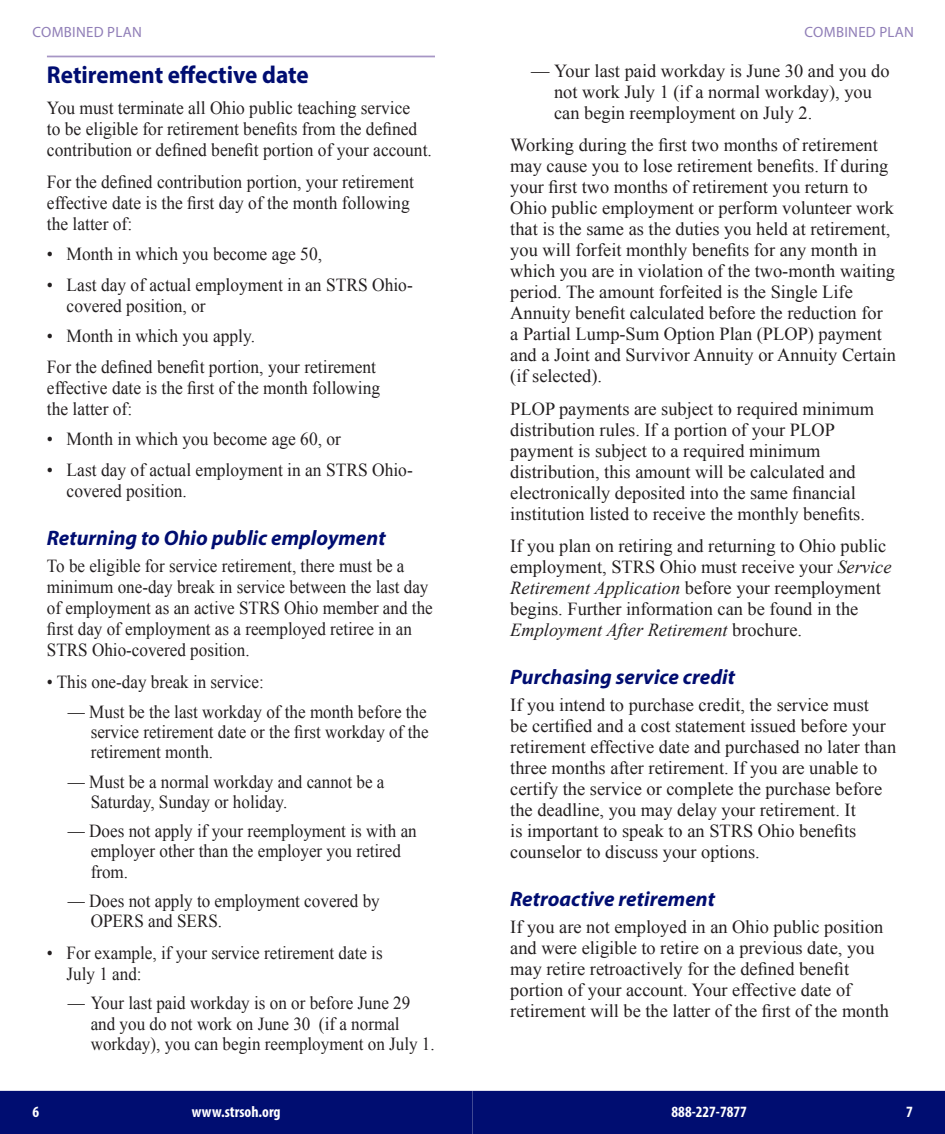
<style>
.page{position:relative;width:945px;height:1134px;background:#fff}
.page>*{position:absolute;margin:0;border:0;box-sizing:border-box;transform-origin:0 0}
.LEVEL_1_HEAD{font:700 24.5px "Myriad Pro";color:#000d71;scale:.95 1}
.LEVEL_2_HEAD{font:italic 700 21px "Myriad Pro";color:#000d71}
.BODY{font:18.38px/21px "Times New Roman";color:#231f20}
.BULLETS_LVL2{font:18.38px/20.3px "Times New Roman";color:#231f20;scale:.93 1}
.BODY-2{font:18.38px/21px "Times New Roman";color:#231f20;scale:.95 1}
.BODY-3{font:18.38px/21px "Times New Roman";color:#231f20;scale:.93 1}
.BULLETS_TABBED{font:18.38px/21px "Times New Roman";color:#231f20;scale:.95 1}
.BULLETS_LVL2-2{font:18.38px/21px "Times New Roman";color:#231f20}
.BULLETS_TABBED-2{font:18.38px/21px "Times New Roman";color:#231f20;scale:.93 1}
.t1{font:700 condensed 15.75px "Myriad Pro";color:#fff}
.t2{font:14.88px "Myriad Pro";letter-spacing:.02em;color:#907eb7}
.s1{font-style:italic}
</style>
<div class="page">
<div style="left:0;top:1091px;width:945px;height:43px;background:#000d71"></div>
<hr style="left:47px;top:56px;width:388px;height:1px;background:#a796c5">
<p class="t2" style="left:33px;top:22px;width:111px">COMBINED PLAN</p>
<p class="t2" style="left:805px;top:23px;width:111px">COMBINED PLAN</p>
<p class="LEVEL_1_HEAD" style="left:47px;top:58px;width:277px">Retirement effective date</p>
<p class="BODY-2" style="left:47px;top:97px;width:407px">You must terminate all Ohio public teaching service<br>to be eligible for retirement benefits from the defined contribution or defined benefit portion of your account.</p>
<p class="BODY-2" style="left:47px;top:171px;width:388px">For the defined contribution portion, your retirement effective date is the first day of the month following the latter of:</p>
<p class="BULLETS_TABBED" style="left:47px;top:243px;width:291px">• Month in which you become age 50,</p>
<p class="BULLETS_TABBED" style="left:67px;top:274px;width:366px;text-indent:-20px">• Last day of actual employment in an STRS Ohio&shy;covered position, or</p>
<p class="BULLETS_TABBED" style="left:47px;top:325px;width:221px">• Month in which you apply.</p>
<p class="BODY-2" style="left:47px;top:356px;width:352px">For the defined benefit portion, your retirement effective date is the first of the month following the latter of:</p>
<p class="BULLETS_TABBED" style="left:47px;top:428px;width:311px">• Month in which you become age 60, or</p>
<p class="BULLETS_TABBED" style="left:67px;top:459px;width:366px;text-indent:-20px">• Last day of actual employment in an STRS Ohio&shy;covered position.</p>
<p class="LEVEL_2_HEAD" style="left:47px;top:524px;width:340px">Returning to Ohio public employment</p>
<p class="BODY-3" style="left:47px;top:555px;width:416px">To be eligible for service retirement, there must be a minimum one-day break in service between the last day of employment as an active STRS Ohio member and the first day of employment as a reemployed retiree in an STRS Ohio-covered position.</p>
<p class="BULLETS_TABBED-2" style="left:47px;top:671px;width:235px">• This one-day break in service:</p>
<p class="BULLETS_LVL2" style="left:91px;top:701px;width:365px;text-align:justify;text-indent:-23px">— Must be the last workday of the month before the service retirement date or the first workday of the retirement month.</p>
<p class="BULLETS_LVL2" style="left:91px;top:771px;width:317px;text-indent:-23px">— Must be a normal workday and cannot be a<br>Saturday, Sunday or holiday.</p>
<p class="BULLETS_LVL2" style="left:91px;top:820px;width:352px;text-indent:-23px">— Does not apply if your reemployment is with an employer other than the employer you retired from.</p>
<p class="BULLETS_LVL2" style="left:91px;top:890px;width:312px;text-indent:-23px">— Does not apply to employment covered by<br>OPERS and SERS.</p>
<p class="BULLETS_TABBED-2" style="left:67px;top:942px;width:341px;text-indent:-20px">• For example, if your service retirement date is<br>July 1 and:</p>
<p class="BULLETS_LVL2" style="left:91px;top:993px;width:371px;text-indent:-23px">— Your last paid workday is on or before June 29 and you do not work on June 30 (if a normal workday), you can begin reemployment on July 1.</p>
<p class="BULLETS_LVL2-2" style="left:554px;top:60px;width:337px;text-indent:-23px">— Your last paid workday is June 30 and you do not work July 1 (if a normal workday), you can begin reemployment on July 2.</p>
<p class="BODY" style="left:510px;top:134px;width:387px">Working during the first two months of retirement may cause you to lose retirement benefits. If during your first two months of retirement you return to Ohio public employment or perform volunteer work that is the same as the duties you held at retirement, you will forfeit monthly benefits for any month in which you are in violation of the two-month waiting period. The amount forfeited is the Single Life Annuity benefit calculated before the reduction for<br>a Partial Lump-Sum Option Plan (PLOP) payment and a Joint and Survivor Annuity or Annuity Certain (if selected).</p>
<p class="BODY" style="left:510px;top:398px;width:365px">PLOP payments are subject to required minimum distribution rules. If a portion of your PLOP payment is subject to a required minimum distribution, this amount will be calculated and electronically deposited into the same financial institution listed to receive the monthly benefits.</p>
<p class="BODY" style="left:510px;top:535px;width:383px">If you plan on retiring and returning to Ohio public employment, STRS Ohio must receive your <span class="s1">Service Retirement Application</span> before your reemployment begins. Further information can be found in the <span class="s1">Employment After Retirement</span> brochure.</p>
<p class="LEVEL_2_HEAD" style="left:510px;top:664px;width:226px">Purchasing service credit</p>
<p class="BODY" style="left:510px;top:694px;width:387px">If you intend to purchase credit, the service must<br>be certified and a cost statement issued before your retirement effective date and purchased no later than three months after retirement. If you are unable to certify the service or complete the purchase before the deadline, you may delay your retirement. It<br>is important to speak to an STRS Ohio benefits counselor to discuss your options.</p>
<p class="LEVEL_2_HEAD" style="left:510px;top:886px;width:206px">Retroactive retirement</p>
<p class="BODY" style="left:510px;top:916px;width:380px">If you are not employed in an Ohio public position and were eligible to retire on a previous date, you may retire retroactively for the defined benefit portion of your account. Your effective date of retirement will be the latter of the first of the month</p>
<p class="t1" style="left:32px;top:1101px;width:8px">6</p>
<p class="t1" style="left:192px;top:1102px;width:90px">www.strsoh.org</p>
<p class="t1" style="left:672px;top:1102px;width:77px">888-227-7877</p>
<p class="t1" style="left:906px;top:1101px;width:8px">7</p>
</div>
